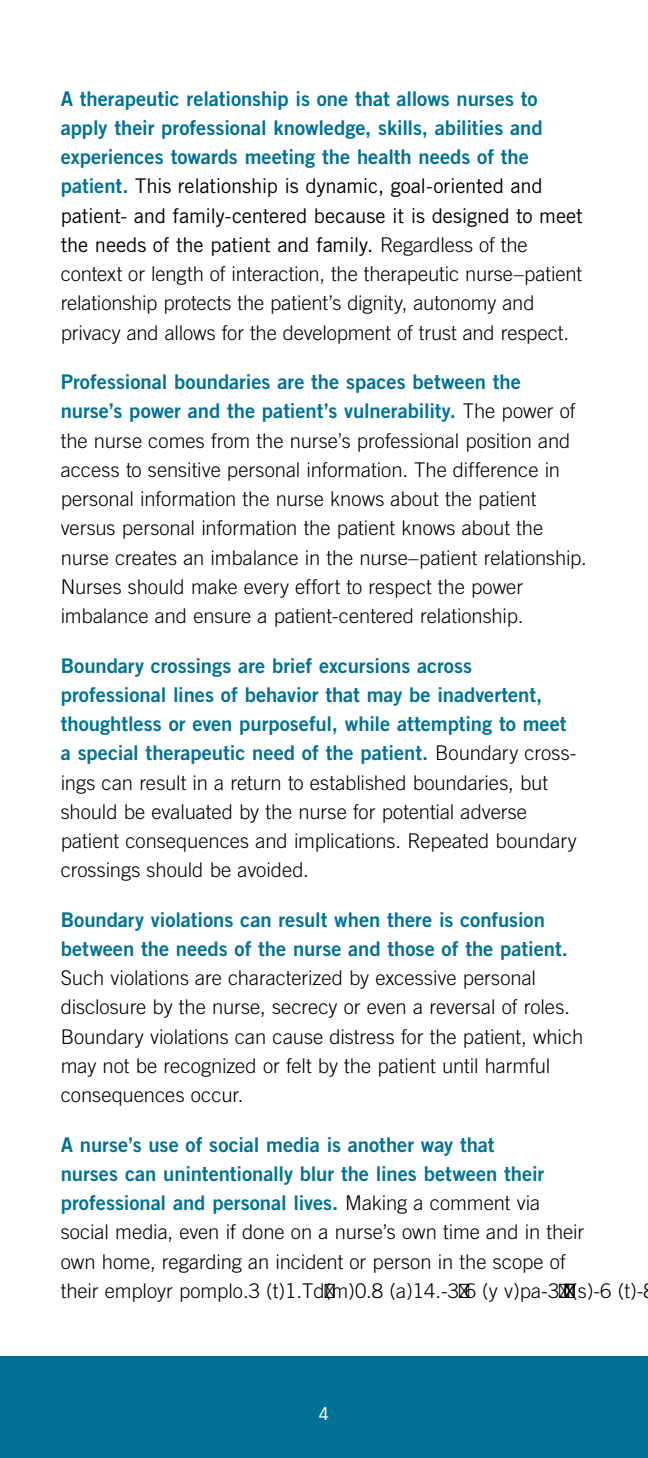
<style>
.page{position:relative;width:648px;height:1458px;background:#fff}
.page>*{position:absolute;margin:0;border:0;box-sizing:border-box;transform-origin:0 0}
.t1{font:300 20.25px/29.2px "Trade Gothic LT Std";letter-spacing:-.005em;color:#000}
.t2{font:20.25px/29.2px "Trade Gothic LT Std Bd 2";color:#007297}
.t3{font:18px "Vectora LT Std";color:#fff}
.s1{font-family:"Trade Gothic LT Std Bd 2";font-weight:400;color:#007297}
.s2{font-weight:400}
.s3{font-family:"Trade Gothic LT Std";font-weight:300;color:#000}
</style>
<div class="page">
<div style="left:0;top:1357px;width:648px;height:101px;background:#007297"></div>
<p class="t2" style="left:61px;top:84px;width:483px">A therapeutic relationship is one that allows nurses to apply their professional knowledge, skills, abilities and experiences towards meeting the health needs of the</p>
<p class="t1" style="left:61px;top:171px;width:524px"><span class="s1">patient.</span> <span class="s2">This relationship is dynamic, goal-oriented and patient- and family-centered because it is designed to meet the needs of the patient and family.</span> Regardless of the context or length of interaction, the therapeutic nurse–patient relationship protects the patient’s dignity, autonomy and privacy and allows for the development of trust and respect.</p>
<p class="t2" style="left:61px;top:367px;width:516px">Professional boundaries are the spaces between the nurse’s power and the patient’s vulnerability. <span class="s3">The power of</span></p>
<p class="t1" style="left:61px;top:426px;width:528px">the nurse comes from the nurse’s professional position and access to sensitive personal information. The difference in personal information the nurse knows about the patient versus personal information the patient knows about the nurse creates an imbalance in the nurse–patient relationship.<br>Nurses should make every effort to respect the power imbalance and ensure a patient-centered relationship.</p>
<p class="t2" style="left:61px;top:650px;width:517px">Boundary crossings are brief excursions across professional lines of behavior that may be inadvertent, thoughtless or even purposeful, while attempting to meet a special therapeutic need of the patient. <span class="s3">Boundary cross-</span></p>
<p class="t1" style="left:61px;top:767px;width:518px">ings can result in a return to established boundaries, but should be evaluated by the nurse for potential adverse patient consequences and implications. Repeated boundary crossings should be avoided.</p>
<p class="t2" style="left:61px;top:905px;width:509px">Boundary violations can result when there is confusion between the needs of the nurse and those of the patient.</p>
<p class="t1" style="left:61px;top:963px;width:524px">Such violations are characterized by excessive personal disclosure by the nurse, secrecy or even a reversal of roles.<br>Boundary violations can cause distress for the patient, which may not be recognized or felt by the patient until harmful consequences occur.</p>
<p class="t2" style="left:61px;top:1129px;width:485px">A nurse’s use of social media is another way that nurses can unintentionally blur the lines between their professional and personal lives. <span class="s3">Making a comment via</span></p>
<p class="t1" style="left:61px;top:1217px;width:584px">social media, even if done on a nurse’s own time and in their<br>own home, regarding an incident or person in the scope of<br>their employr pomplo.3 (t)1.Td [(m)0.8 (a)14.-32.6 (y v)pa-32.29(s)-6 (t)-</p>
<p class="t3" style="left:319px;top:1403px;width:12px">4</p>
</div>
